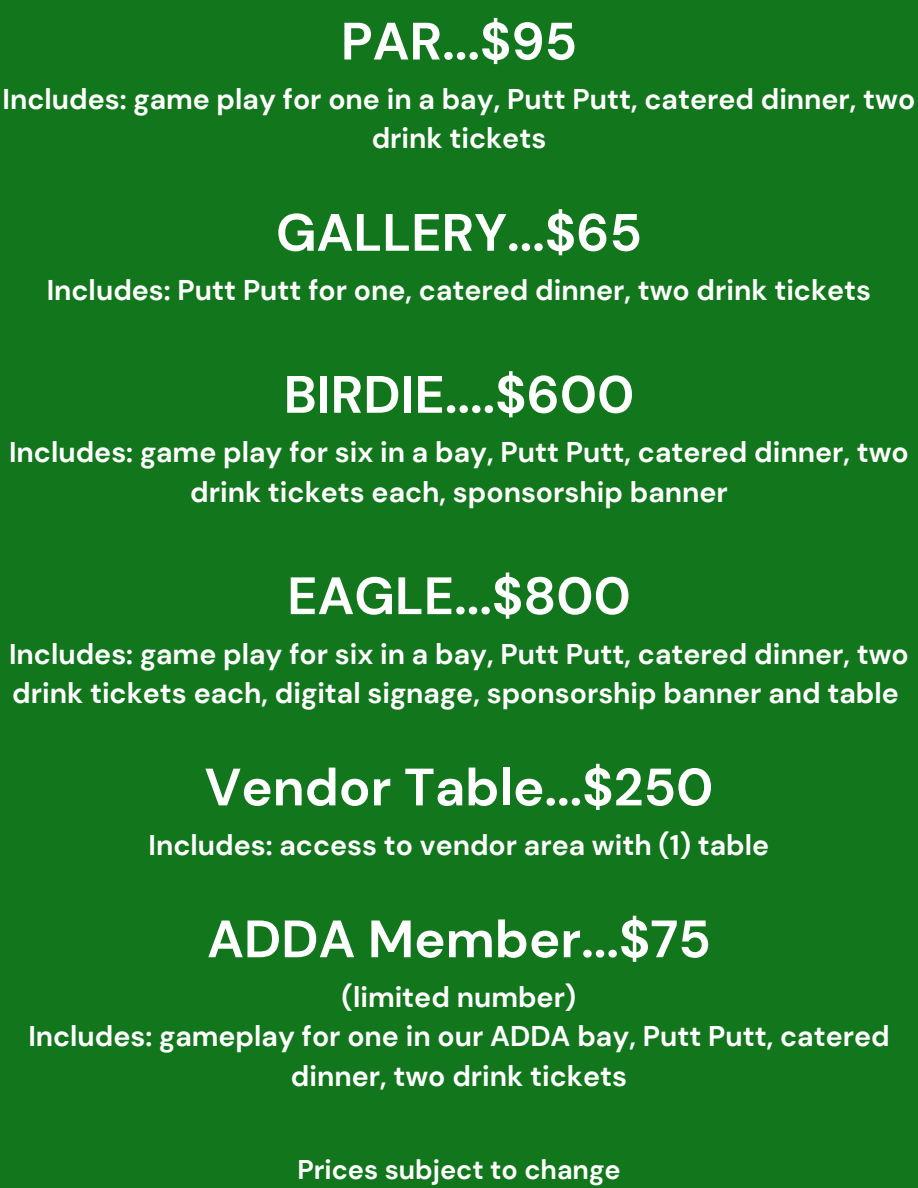
<style>
.page{position:relative;width:918px;height:1188px;background:#12761c}
.page>*{position:absolute;margin:0;border:0;box-sizing:border-box;transform-origin:0 0}
.t1{font:700 52.5px "DM Sans";color:#fff}
.t2{font:700 28.5px/39.3px "DM Sans";color:#fff;text-align:center}
.t3{font:700 27px "DM Sans";color:#fff}
</style>
<div class="page">
<p class="t1" style="left:341px;top:7px;width:238px">PAR...$95</p>
<p class="t2" style="left:3px;top:80px;width:914px">Includes: game play for one in a bay, Putt Putt, catered dinner, two drink tickets</p>
<p class="t1" style="left:276px;top:199px;width:368px">GALLERY...$65</p>
<p class="t2" style="left:47px;top:271px;width:826px">Includes: Putt Putt for one, catered dinner, two drink tickets</p>
<p class="t1" style="left:284px;top:361px;width:352px">BIRDIE....$600</p>
<p class="t2" style="left:9px;top:433px;width:901px">Includes: game play for six in a bay, Putt Putt, catered dinner, two drink tickets each, sponsorship banner</p>
<p class="t1" style="left:287px;top:562px;width:345px">EAGLE...$800</p>
<p class="t2" style="left:9px;top:634px;width:901px;text-align:left">Includes: game play for six in a bay, Putt Putt, catered dinner, two drink tickets each, digital signage, sponsorship banner and table</p>
<p class="t1" style="left:205px;top:753px;width:510px">Vendor Table...$250</p>
<p class="t2" style="left:149px;top:826px;width:622px">Includes: access to vendor area with (1) table</p>
<p class="t1" style="left:207px;top:905px;width:505px">ADDA Member...$75</p>
<p class="t2" style="left:342px;top:977px;width:236px">(limited number)</p>
<p class="t2" style="left:28px;top:1017px;width:863px">Includes: gameplay for one in our ADDA bay, Putt Putt, catered dinner, two drink tickets</p>
<p class="t3" style="left:297px;top:1152px;width:325px">Prices subject to change</p>
</div>
